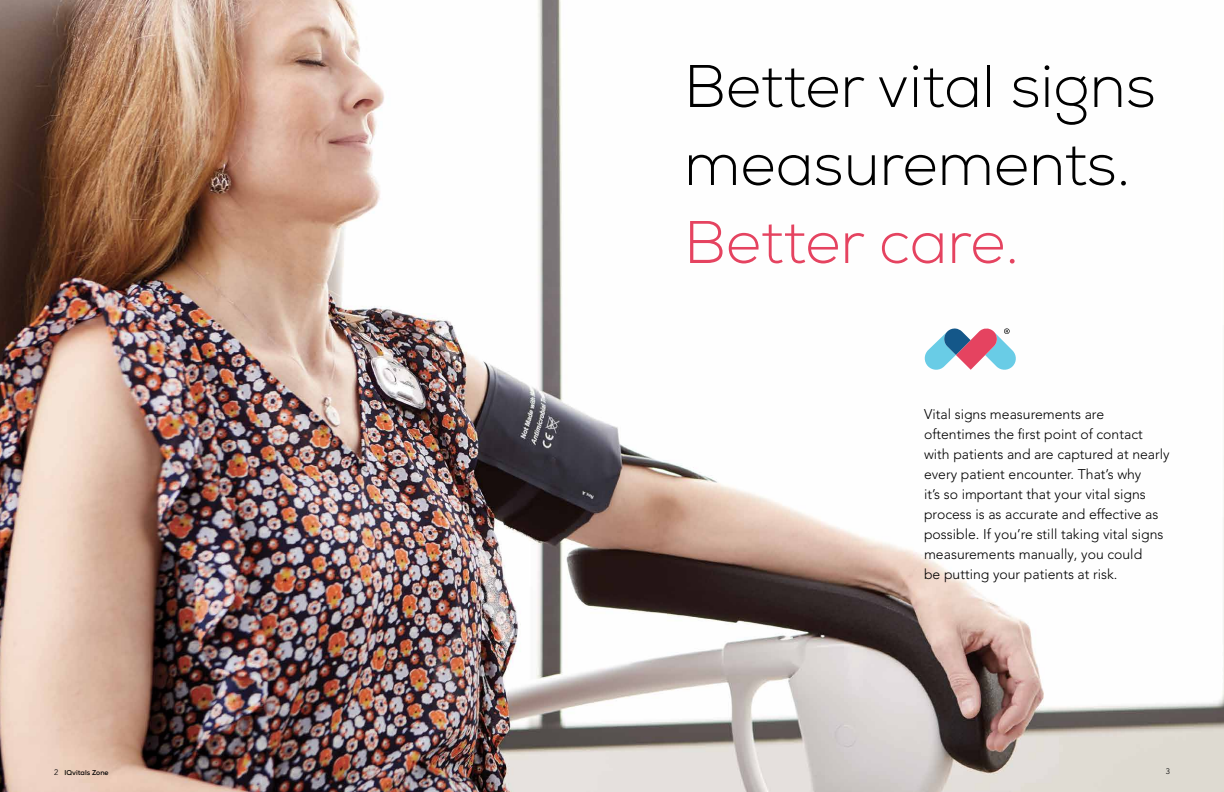
<style>
.page{position:relative;width:1224px;height:792px;background:#fff}
.page>*{position:absolute;margin:0;border:0;box-sizing:border-box;transform-origin:0 0}
.t1{font:300 60px/78px "Nexa";color:#000}
.t2{font:300 60px "Nexa";letter-spacing:-.005em;color:#e54360}
.t3{font:300 14px/20px "Avenir LT Pro";color:#000}
.t4{font:300 8px "Avenir LT Pro";color:#000}
.t5{font:700 7px "Nexa";letter-spacing:-.005em;color:#000}
.s1{font-family:"Avenir LT Pro";font-weight:300;font-size:8px}
</style>
<div class="page">
<img style="left:0;top:0;width:1224px;height:792px">
<svg style="left:924px;top:327px;width:93px;height:44px"></svg>
<h1 class="t1" style="left:684px;top:49px;width:473px">Better vital signs measurements.</h1>
<h1 class="t2" style="left:684px;top:207px;width:336px">Better care.</h1>
<p class="t3" style="left:924px;top:404px;width:247px">Vital signs measurements are oftentimes the first point of contact with patients and are captured at nearly every patient encounter. That’s why<br>it’s so important that your vital signs process is as accurate and effective as possible. If you’re still taking vital signs measurements manually, you could<br>be putting your patients at risk.</p>
<p class="t5" style="left:54px;top:768px;width:56px"><span class="s1">2</span> IQvitals Zone</p>
<p class="t4" style="left:1166px;top:767px;width:6px">3</p>
<p class="t5" style="left:54px;top:769px;width:67px"><span class="s1">2</span> 626 Exam Chair</p>
</div>
